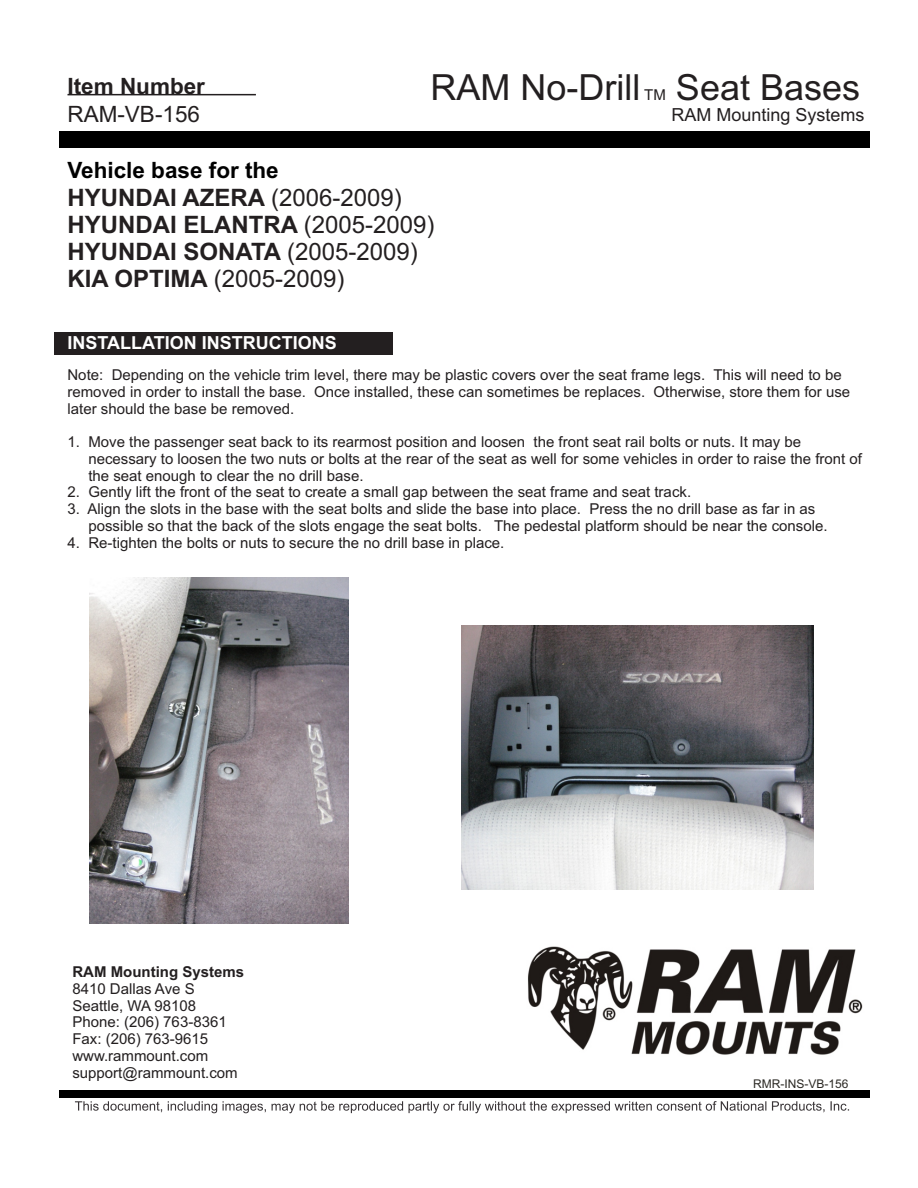
<style>
.page{position:relative;width:918px;height:1188px;background:#fff}
.page>*{position:absolute;margin:0;border:0;box-sizing:border-box;transform-origin:0 0}
.t1{font:36px "Arial";color:#231f20}
.t2{font:700 24px/26.8px "Arial";color:#231f20}
.t3{font:700 22.5px "Arial";color:#000}
.t4{font:700 22.5px "Arial";color:#231f20}
.t5{font:22.5px "Arial";color:#231f20}
.t6{font:700 18px "Arial";color:#fff}
.t7{font:18px "Arial";color:#231f20}
.t8{font:15px/16.8px "Arial";color:#231f20}
.t9{font:700 15px "Arial";color:#231f20}
.t10{font:12px "Arial";color:#2b2924}
.s1{font-weight:400}
</style>
<div class="page">
<div style="left:54px;top:332px;width:338px;height:22px;background:#231f20"></div>
<hr style="left:68px;top:94px;width:188px;height:1px;background:#231f20">
<img style="left:89px;top:577px;width:260px;height:346px">
<img style="left:461px;top:625px;width:353px;height:265px">
<div style="left:59px;top:131px;width:811px;height:17px;background:#000"></div>
<div style="left:59px;top:1090px;width:811px;height:8px;background:#000"></div>
<svg style="left:75px;top:1101px;width:774px;height:12px"></svg>
<img style="left:528px;top:946px;width:335px;height:109px">
<h3 class="t4" style="left:68px;top:78px;width:139px">Item Number</h3>
<h1 class="t1" style="left:430px;top:74px;width:211px">RAM No-Drill</h1>
<p class="t8" style="left:644px;top:88px;width:23px">TM</p>
<h3 class="t5" style="left:68px;top:105px;width:134px">RAM-VB-156</h3>
<h1 class="t1" style="left:676px;top:74px;width:186px">Seat Bases</h1>
<p class="t7" style="left:672px;top:108px;width:195px">RAM Mounting Systems</p>
<h3 class="t3" style="left:68px;top:161px;width:213px">Vehicle base for the</h3>
<h2 class="t2" style="left:67px;top:187px;width:369px">HYUNDAI AZERA <span class="s1">(2006-2009)<br></span>HYUNDAI ELANTRA <span class="s1">(2005-2009)<br></span>HYUNDAI SONATA <span class="s1">(2005-2009)<br></span>KIA OPTIMA <span class="s1">(2005-2009)</span></h2>
<p class="t6" style="left:68px;top:336px;width:271px">INSTALLATION INSTRUCTIONS</p>
<p class="t8" style="left:68px;top:368px;width:784px">Note: Depending on the vehicle trim level, there may be plastic covers over the seat frame legs. This will need to be removed in order to install the base. Once installed, these can sometimes be replaces. Otherwise, store them for use later should the base be removed.</p>
<p class="t8" style="left:88px;top:435px;width:775px;text-indent:-21px">1. Move the passenger seat back to its rearmost position and loosen the front seat rail bolts or nuts. It may be necessary to loosen the two nuts or bolts at the rear of the seat as well for some vehicles in order to raise the front of the seat enough to clear the no drill base.</p>
<p class="t8" style="left:68px;top:485px;width:625px">2. Gently lift the front of the seat to create a small gap between the seat frame and seat track.</p>
<p class="t8" style="left:88px;top:502px;width:741px;text-indent:-21px">3. Align the slots in the base with the seat bolts and slide the base into place. Press the no drill base as far in as possible so that the back of the slots engage the seat bolts. The pedestal platform should be near the console.</p>
<p class="t8" style="left:68px;top:535px;width:438px">4. Re-tighten the bolts or nuts to secure the no drill base in place.</p>
<p class="t9" style="left:72px;top:966px;width:173px">RAM Mounting Systems</p>
<p class="t8" style="left:72px;top:982px;width:167px">8410 Dallas Ave S<br>Seattle, WA 98108<br>Phone: (206) 763-8361<br>Fax: (206) 763-9615 www.rammount.com support@rammount.com</p>
<p class="t10" style="left:753px;top:1079px;width:97px">RMR-INS-VB-156</p>
</div>
